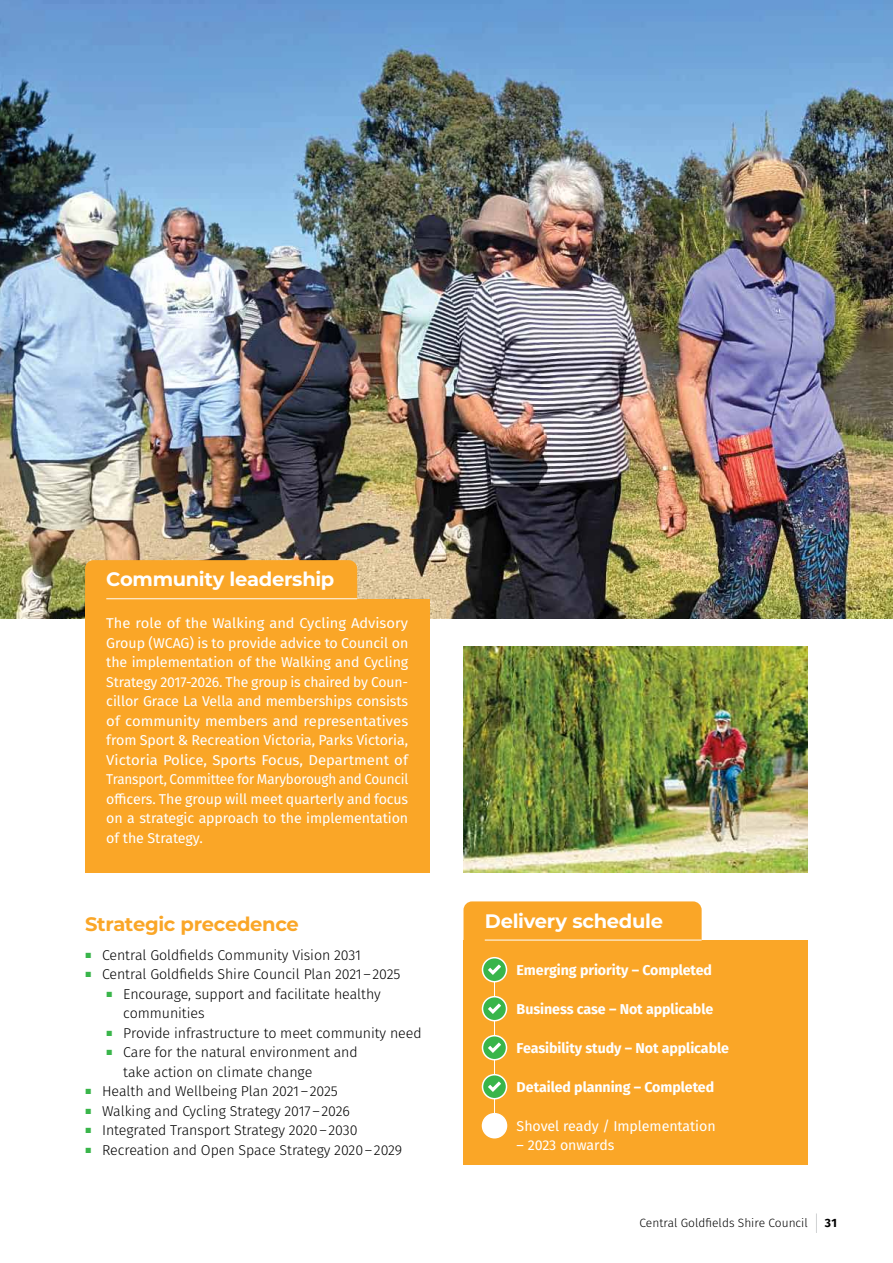
<style>
.page{position:relative;width:893px;height:1263px;background:#fff}
.page>*{position:absolute;margin:0;border:0;box-sizing:border-box;transform-origin:0 0}
.t1{font:700 19.5px "Montserrat";letter-spacing:-.015em;color:#fff}
.t2{font:700 19.5px "Montserrat";letter-spacing:-.015em;color:#faa627}
.t3{font:14.25px/19.5px "Fira Sans";letter-spacing:-.005em;color:#fff;text-align:justify;scale:1.04 1}
.t4{font:300 14.25px/19.5px "Fira Sans";letter-spacing:-.005em;color:#000}
.t5{font:700 14.25px "Fira Sans";letter-spacing:-.005em;color:#fff}
.t6{font:14.25px "Fira Sans";letter-spacing:-.005em;color:#fff}
.t7{font:300 12px "Fira Sans";color:#000}
.t8{font:700 12px "Fira Sans";color:#000}
</style>
<div class="page">
<img style="left:0;top:0;width:893px;height:619px">
<div style="left:463px;top:940px;width:345px;height:225px;background:#faa627"></div>
<div style="left:463px;top:901px;width:239px;height:39px;background:#faa627"></div>
<hr style="left:494px;top:970px;width:1px;height:156px;background:#fff">
<div style="left:482px;top:1114px;width:24px;height:24px;background:#fff;border-radius:50%"></div>
<div style="left:482px;top:1113px;width:25px;height:25px;border:2px solid #fff;border-radius:50%"></div>
<div style="left:482px;top:958px;width:24px;height:24px;background:#39b54a;border-radius:50%"></div>
<div style="left:482px;top:957px;width:25px;height:25px;border:2px solid #fff;border-radius:50%"></div>
<svg style="left:488px;top:964px;width:13px;height:11px"></svg>
<hr style="left:485px;top:940px;width:217px;height:1px;background:#fff">
<div style="left:482px;top:997px;width:24px;height:24px;background:#39b54a;border-radius:50%"></div>
<div style="left:482px;top:996px;width:25px;height:25px;border:2px solid #fff;border-radius:50%"></div>
<svg style="left:488px;top:1003px;width:13px;height:11px"></svg>
<div style="left:482px;top:1036px;width:24px;height:24px;background:#39b54a;border-radius:50%"></div>
<div style="left:482px;top:1035px;width:25px;height:25px;border:2px solid #fff;border-radius:50%"></div>
<svg style="left:488px;top:1042px;width:13px;height:11px"></svg>
<div style="left:482px;top:1075px;width:24px;height:24px;background:#39b54a;border-radius:50%"></div>
<div style="left:482px;top:1074px;width:25px;height:25px;border:2px solid #fff;border-radius:50%"></div>
<svg style="left:488px;top:1081px;width:13px;height:11px"></svg>
<img style="left:463px;top:646px;width:345px;height:226px">
<div style="left:85px;top:599px;width:344px;height:273px;background:#faa627"></div>
<div style="left:85px;top:560px;width:272px;height:39px;background:#faa627"></div>
<hr style="left:106px;top:598px;width:251px;height:1px;background:#fff">
<svg style="left:816px;top:1213px;width:1px;height:20px"></svg>
<h1 class="t1" style="left:106px;top:565px;width:230px">Community leadership</h1>
<p class="t3" style="left:106px;top:613px;width:292px">The role of the Walking and Cycling Advisory Group (WCAG) is to provide advice to Council on the implementation of the Walking and Cycling Strategy 2017-2026. The group is chaired by Coun&shy;cillor Grace La Vella and memberships consists of community members and representatives from Sport &amp; Recreation Victoria, Parks Victoria, Victoria Police, Sports Focus, Department of Transport, Committee for Maryborough and Council officers. The group will meet quarterly and focus on a strategic approach to the implementation of the Strategy.</p>
<h1 class="t2" style="left:85px;top:910px;width:215px">Strategic precedence</h1>
<p class="t4" style="left:85px;top:945px;width:277px"><sup>■</sup> Central Goldfields Community Vision 2031</p>
<p class="t4" style="left:85px;top:965px;width:317px"><sup>■</sup> Central Goldfields Shire Council Plan 2021–2025</p>
<p class="t4" style="left:123px;top:984px;width:259px;text-indent:-17px"><sup>■</sup> Encourage, support and facilitate healthy communities</p>
<p class="t4" style="left:106px;top:1023px;width:317px"><sup>■</sup> Provide infrastructure to meet community need</p>
<p class="t4" style="left:123px;top:1043px;width:236px;text-indent:-17px"><sup>■</sup> Care for the natural environment and take action on climate change</p>
<p class="t4" style="left:85px;top:1082px;width:254px"><sup>■</sup> Health and Wellbeing Plan 2021–2025</p>
<p class="t4" style="left:85px;top:1101px;width:266px"><sup>■</sup> Walking and Cycling Strategy 2017–2026</p>
<p class="t4" style="left:85px;top:1121px;width:274px"><sup>■</sup> Integrated Transport Strategy 2020–2030</p>
<p class="t4" style="left:85px;top:1140px;width:319px"><sup>■</sup> Recreation and Open Space Strategy 2020–2029</p>
<h1 class="t1" style="left:485px;top:907px;width:180px">Delivery schedule</h1>
<p class="t5" style="left:517px;top:958px;width:197px">Emerging priority – Completed</p>
<p class="t5" style="left:517px;top:997px;width:198px">Business case – Not applicable</p>
<p class="t5" style="left:517px;top:1036px;width:214px">Feasibility study – Not applicable</p>
<p class="t5" style="left:517px;top:1075px;width:199px">Detailed planning – Completed</p>
<p class="t6" style="left:517px;top:1115px;width:200px">Shovel ready / Implementation</p>
<p class="t6" style="left:517px;top:1134px;width:99px">– 2023 onwards</p>
<p class="t7" style="left:640px;top:1214px;width:170px">Central Goldfields Shire Council</p>
<p class="t8" style="left:825px;top:1213px;width:13px">31</p>
</div>
